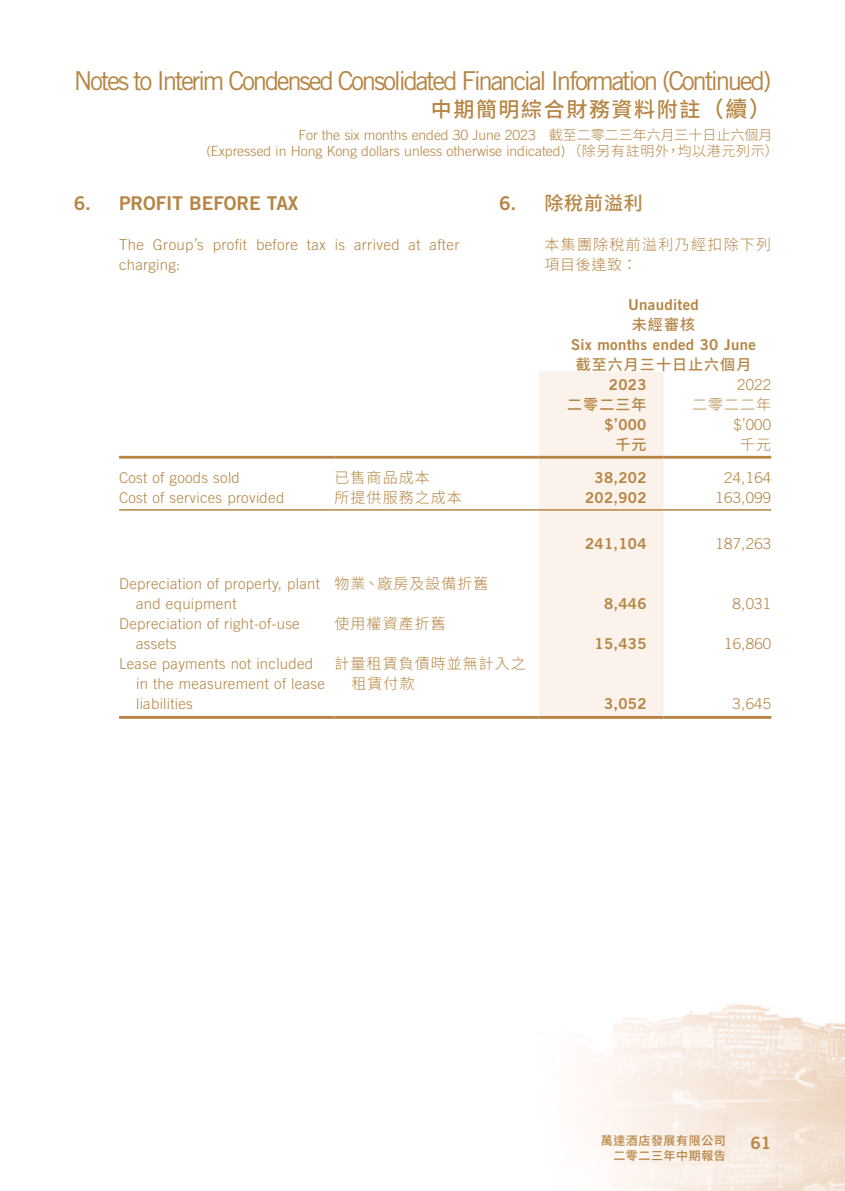
<style>
.page{position:relative;width:845px;height:1191px;background:#fff}
.page>*{position:absolute;margin:0;border:0;box-sizing:border-box;transform-origin:0 0}
.t1{font:26px "Trade Gothic LT Std";letter-spacing:-.09em;color:#b68543}
.t2{font:500 21px "Source Han Sans TC";letter-spacing:.075em;color:#b68543}
.Heading_1{font:19px "Trade Gothic LT Std Bd 2";letter-spacing:-.005em;color:#b68543}
.C_Heading_1{font:500 19px "Source Han Sans TC";letter-spacing:.045em;color:#b68543}
.t3{font:17px "Trade Gothic LT Std Bd 2";color:#b68543}
.Body_Text{font:300 15px/20px "Trade Gothic LT Std";letter-spacing:.02em;color:#b68543}
.Body_Text-2{font:15px "Trade Gothic LT Std Bd 2";letter-spacing:.02em;color:#b68543}
.Body_Text-3{font:300 15px/20px "Source Han Sans TC";letter-spacing:.07em;color:#b68543}
.Body_Text-4{font:500 15px "Source Han Sans TC";letter-spacing:.07em;color:#b68543}
.C_Body_Text{font:300 15px/20px "Source Han Sans TC";letter-spacing:.085em;color:#b68543}
.t4{font:300 14px/16px "Trade Gothic LT Std";color:#b68543}
.t5{font:500 12px "Source Han Sans TC";letter-spacing:.045em;color:#b68543}
.s1{font-size:22px}
.s2{font-family:"Source Han Sans TC"}
.s3{font-family:"Trade Gothic LT Std Bd 2";font-weight:400}
</style>
<div class="page">
<img style="left:581px;top:1004px;width:264px;height:187px">
<div style="left:539px;top:371px;width:124px;height:345px;background:#fbf2eb"></div>
<hr style="left:119px;top:456px;width:215px;height:2px;background:#b68543">
<hr style="left:334px;top:456px;width:205px;height:2px;background:#b68543">
<hr style="left:539px;top:456px;width:124px;height:2px;background:#b68543">
<hr style="left:663px;top:456px;width:108px;height:2px;background:#b68543">
<hr style="left:119px;top:509px;width:215px;height:1px;background:#b68543">
<hr style="left:334px;top:509px;width:205px;height:1px;background:#b68543">
<hr style="left:539px;top:509px;width:124px;height:1px;background:#b68543">
<hr style="left:663px;top:509px;width:108px;height:1px;background:#b68543">
<hr style="left:119px;top:716px;width:215px;height:3px;background:#b68543">
<hr style="left:334px;top:716px;width:205px;height:3px;background:#b68543">
<hr style="left:539px;top:716px;width:124px;height:3px;background:#b68543">
<hr style="left:663px;top:716px;width:108px;height:3px;background:#b68543">
<h1 class="t1" style="left:74px;top:65px;width:699px">Notes to Interim Condensed Consolidated Financial Information (Continued)</h1>
<h2 class="t2" style="left:431px;top:97px;width:342px">中期簡明綜合財務資料附註<span class="s1">（續）</span></h2>
<p class="t4" style="left:206px;top:127px;width:574px;text-indent:92px">For the six months ended 30 June 2023 <span class="s2">截至二零二三年六月三十日止六個月</span>(Expressed in Hong Kong dollars unless otherwise indicated) <span class="s2">（除另有註明外，均以港元列示）</span></p>
<p class="Heading_1" style="left:74px;top:191px;width:226px">6. PROFIT BEFORE TAX</p>
<p class="Body_Text" style="left:119px;top:234px;width:342px">The Group’s profit before tax is arrived at after charging:</p>
<p class="C_Heading_1" style="left:499px;top:192px;width:145px"><span class="s3">6.</span> 除稅前溢利</p>
<p class="C_Body_Text" style="left:544px;top:234px;width:228px">本集團除稅前溢利乃經扣除下列項目後達致：</p>
<p class="Body_Text-2" style="left:628px;top:295px;width:72px">Unaudited</p>
<p class="Body_Text-4" style="left:632px;top:316px;width:65px">未經審核</p>
<p class="Body_Text-2" style="left:571px;top:335px;width:186px">Six months ended 30 June</p>
<p class="Body_Text-4" style="left:576px;top:356px;width:177px">截至六月三十日止六個月</p>
<p class="Body_Text-2" style="left:609px;top:375px;width:39px">2023</p>
<p class="Body_Text" style="left:737px;top:374px;width:36px">2022</p>
<p class="Body_Text-4" style="left:567px;top:396px;width:81px">二零二三年</p>
<p class="Body_Text-3" style="left:692px;top:394px;width:81px">二零二二年</p>
<p class="Body_Text-2" style="left:604px;top:415px;width:44px">$’000</p>
<p class="Body_Text" style="left:733px;top:414px;width:39px">$’000</p>
<p class="Body_Text-4" style="left:615px;top:436px;width:33px">千元</p>
<p class="Body_Text-3" style="left:740px;top:434px;width:33px">千元</p>
<p class="Body_Text" style="left:119px;top:467px;width:122px">Cost of goods sold</p>
<p class="Body_Text-3" style="left:334px;top:468px;width:97px">已售商品成本</p>
<p class="Body_Text-2" style="left:594px;top:468px;width:53px">38,202</p>
<p class="Body_Text" style="left:724px;top:467px;width:49px">24,164</p>
<p class="Body_Text" style="left:119px;top:487px;width:167px">Cost of services provided</p>
<p class="Body_Text-3" style="left:334px;top:488px;width:129px">所提供服務之成本</p>
<p class="Body_Text-2" style="left:585px;top:488px;width:63px">202,902</p>
<p class="Body_Text" style="left:715px;top:487px;width:57px">163,099</p>
<p class="Body_Text-2" style="left:585px;top:534px;width:63px">241,104</p>
<p class="Body_Text" style="left:715px;top:533px;width:57px">187,263</p>
<p class="Body_Text" style="left:136px;top:573px;width:185px;text-indent:-17px">Depreciation of property, plant and equipment</p>
<p class="Body_Text-3" style="left:334px;top:574px;width:155px">物業、廠房及設備折舊</p>
<p class="Body_Text-2" style="left:604px;top:594px;width:44px">8,446</p>
<p class="Body_Text" style="left:732px;top:593px;width:40px">8,031</p>
<p class="Body_Text" style="left:136px;top:613px;width:165px;text-indent:-17px">Depreciation of right-of-use assets</p>
<p class="Body_Text-3" style="left:334px;top:614px;width:113px">使用權資產折舊</p>
<p class="Body_Text" style="left:136px;top:653px;width:190px;text-indent:-17px">Lease payments not included in the measurement of lease liabilities</p>
<p class="Body_Text-3" style="left:351px;top:654px;width:176px;text-indent:-17px">計量租賃負債時並無計入之租賃付款</p>
<p class="Body_Text-2" style="left:594px;top:634px;width:53px">15,435</p>
<p class="Body_Text" style="left:724px;top:633px;width:49px">16,860</p>
<p class="Body_Text-2" style="left:604px;top:694px;width:44px">3,052</p>
<p class="Body_Text" style="left:732px;top:693px;width:40px">3,645</p>
<p class="t5" style="left:601px;top:1133px;width:127px">萬達酒店發展有限公司</p>
<p class="t3" style="left:750px;top:1132px;width:22px">61</p>
<p class="t5" style="left:613px;top:1148px;width:114px">二零二三年中期報告</p>
</div>
